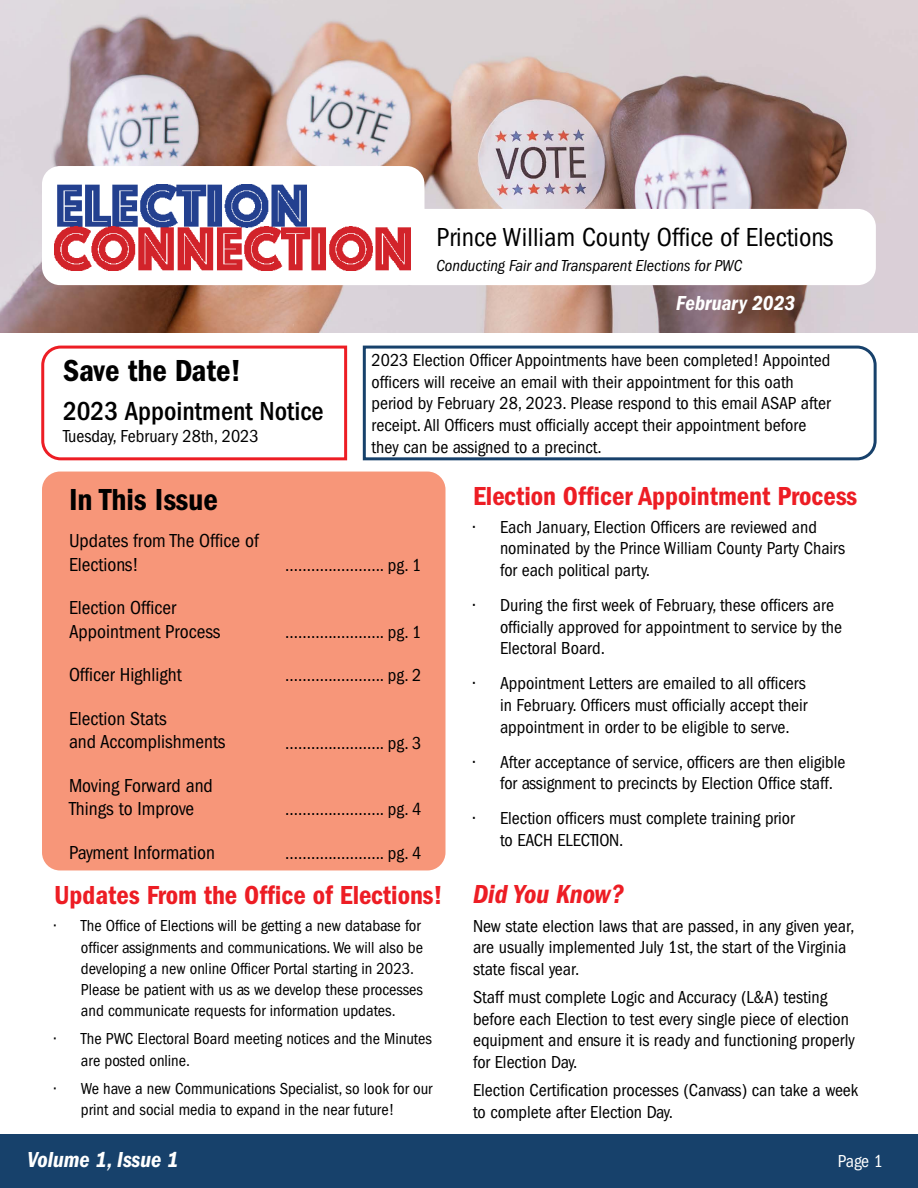
<style>
.page{position:relative;width:918px;height:1188px;background:#fff}
.page>*{position:absolute;margin:0;border:0;box-sizing:border-box;transform-origin:0 0}
.t1{font:31.5px "Franklin Gothic LT Pro Cn Dm";color:#000}
.t2{font:27px "Franklin Gothic LT Pro Cn Dm";color:#ed1d24}
.t3{font:condensed 27px "Franklin Gothic LT Pro";color:#000}
.t4{font:500 condensed 27px "Franklin Gothic LT Pro";color:#000}
.t5{font:27px "Franklin Gothic LT Pro Cn Dm It";color:#ed1d24}
.t6{font:22.5px "Franklin Gothic LT Pro Cn Dm It";color:#fff}
.t7{font:21px "Franklin Gothic LT Pro Cn Dm It";color:#fff}
.t8{font:condensed 19.5px/23.4px "Franklin Gothic LT Pro";color:#000}
.t9{font:condensed 18px/21.6px "Franklin Gothic LT Pro";color:#000}
.t10{font:condensed 18px "Franklin Gothic LT Pro";color:#fff}
.t11{font:condensed 16.5px/21.1px "Franklin Gothic LT Pro";color:#000}
.t12{font:italic condensed 16.5px "Franklin Gothic LT Pro";color:#000}
</style>
<div class="page">
<div style="left:0;top:1134px;width:918px;height:54px;background:#17416b"></div>
<img style="left:0;top:0;width:918px;height:332px">
<div style="left:394px;top:209px;width:482px;height:76px;background:#fff;border-radius:18px"></div>
<svg style="left:41px;top:345px;width:307px;height:116px"></svg>
<svg style="left:362px;top:345px;width:515px;height:116px"></svg>
<div style="left:42px;top:472px;width:404px;height:398px;background:#f79679;border-radius:18px"></div>
<svg style="left:42px;top:166px;width:383px;height:119px"></svg>
<img style="left:54px;top:185px;width:357px;height:86px">
<h2 class="t3" style="left:436px;top:222px;width:399px">Prince William County Office of Elections</h2>
<p class="t12" style="left:436px;top:257px;width:307px">Conducting Fair and Transparent Elections for PWC</p>
<h1 class="t1" style="left:63px;top:353px;width:180px">Save the Date!</h1>
<h2 class="t4" style="left:63px;top:396px;width:262px">2023 Appointment Notice</h2>
<p class="t9" style="left:63px;top:425px;width:197px">Tuesday, February 28th, 2023</p>
<p class="t7" style="left:676px;top:291px;width:120px">February 2023</p>
<p class="t9" style="left:372px;top:350px;width:461px">2023 Election Officer Appointments have been completed! Appointed officers will receive an email with their appointment for this oath period by February 28, 2023. Please respond to this email ASAP after receipt. All Officers must officially accept their appointment before they can be assigned to a precinct.</p>
<h1 class="t1" style="left:69px;top:482px;width:151px">In This Issue</h1>
<p class="t8" style="left:69px;top:529px;width:191px">Updates from The Office of<br>Elections!</p>
<p class="t8" style="left:69px;top:596px;width:153px">Election Officer<br>Appointment Process</p>
<p class="t8" style="left:69px;top:663px;width:114px">Officer Highlight</p>
<p class="t8" style="left:69px;top:707px;width:158px">Election Stats<br>and Accomplishments</p>
<p class="t8" style="left:69px;top:774px;width:145px">Moving Forward and<br>Things to Improve</p>
<p class="t8" style="left:69px;top:841px;width:148px">Payment Information</p>
<p class="t9" style="left:285px;top:554px;width:138px">....................... pg. 1</p>
<p class="t9" style="left:285px;top:622px;width:138px">....................... pg. 1</p>
<p class="t9" style="left:285px;top:664px;width:138px">....................... pg. 2</p>
<p class="t9" style="left:285px;top:732px;width:138px">....................... pg. 3</p>
<p class="t9" style="left:285px;top:798px;width:138px">....................... pg. 4</p>
<p class="t9" style="left:285px;top:842px;width:138px">....................... pg. 4</p>
<h2 class="t2" style="left:54px;top:879px;width:390px">Updates From the Office of Elections!</h2>
<p class="t11" style="left:81px;top:916px;width:344px;text-indent:-27px">• The Office of Elections will be getting a new database for officer assignments and communications. We will also be developing a new online Officer Portal starting in 2023.<br>Please be patient with us as we develop these processes and communicate requests for information updates.</p>
<p class="t11" style="left:81px;top:1028px;width:352px;text-indent:-27px">• The PWC Electoral Board meeting notices and the Minutes are posted online.</p>
<p class="t11" style="left:81px;top:1078px;width:353px;text-indent:-27px">• We have a new Communications Specialist, so look for our print and social media to expand in the near future!</p>
<h2 class="t2" style="left:473px;top:480px;width:386px">Election Officer Appointment Process</h2>
<p class="t9" style="left:500px;top:516px;width:347px;text-indent:-27px">• Each January, Election Officers are reviewed and nominated by the Prince William County Party Chairs for each political party.</p>
<p class="t9" style="left:500px;top:595px;width:344px;text-indent:-27px">• During the first week of February, these officers are officially approved for appointment to service by the<br>Electoral Board.</p>
<p class="t9" style="left:500px;top:673px;width:309px;text-align:justify;text-indent:-27px">• Appointment Letters are emailed to all officers in February. Officers must officially accept their appointment in order to be eligible to serve.</p>
<p class="t9" style="left:500px;top:751px;width:347px;text-indent:-27px">• After acceptance of service, officers are then eligible for assignment to precincts by Election Office staff.</p>
<p class="t9" style="left:500px;top:808px;width:296px;text-indent:-27px">• Election officers must complete training prior to EACH ELECTION.</p>
<h2 class="t5" style="left:473px;top:879px;width:152px">Did You Know?</h2>
<p class="t9" style="left:473px;top:915px;width:383px">New state election laws that are passed, in any given year, are usually implemented July 1st, the start of the Virginia state fiscal year.</p>
<p class="t9" style="left:473px;top:987px;width:383px">Staff must complete Logic and Accuracy (L&amp;A) testing before each Election to test every single piece of election equipment and ensure it is ready and functioning properly for Election Day.</p>
<p class="t9" style="left:473px;top:1080px;width:387px">Election Certification processes (Canvass) can take a week to complete after Election Day.</p>
<p class="t6" style="left:27px;top:1147px;width:153px">Volume 1, Issue 1</p>
<p class="t10" style="left:838px;top:1151px;width:47px">Page 1</p>
</div>
